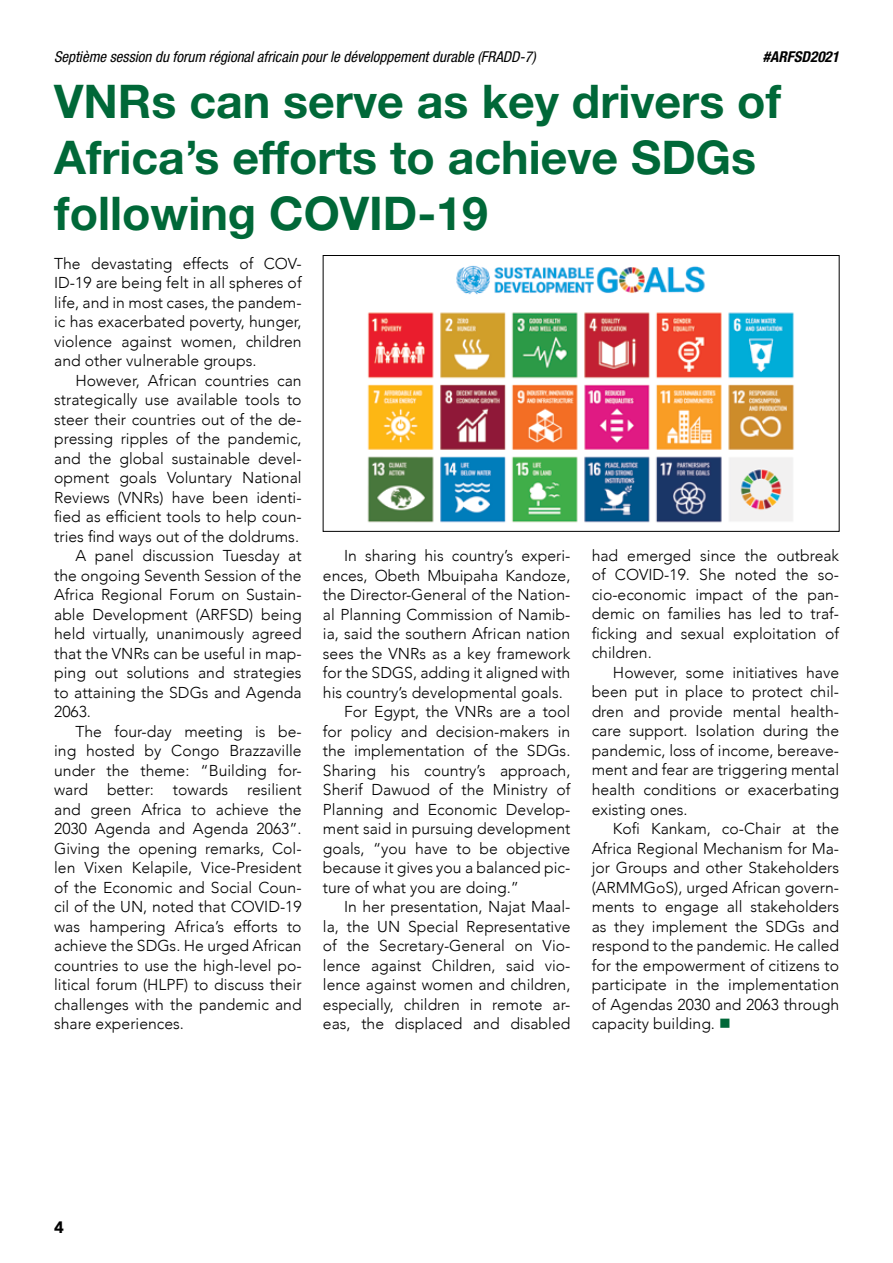
<style>
.page{position:relative;width:893px;height:1263px;background:#fff}
.page>*{position:absolute;margin:0;border:0;box-sizing:border-box;transform-origin:0 0}
.t1{font:700 46.5px/55.8px "Helvetica Neue LT Std";color:#006838}
.t2{font:900 16.5px "Avenir";color:#000}
.t3{font:300 15.75px/19.5px "Avenir";color:#000;text-align:justify}
.t4{font:italic condensed 15px "Helvetica Neue LT Std";color:#000}
.t5{font:italic 700 condensed 15px "Helvetica Neue LT Std";color:#000}
.s1{color:#006838}
</style>
<div class="page">
<img style="left:367px;top:265px;width:427px;height:258px">
<div style="left:323px;top:255px;width:516px;height:276px;border:1px solid #000"></div>
<p class="t4" style="left:54px;top:48px;width:483px">Septième session du forum régional africain pour le développement durable (FRADD-7)</p>
<p class="t5" style="left:763px;top:47px;width:78px">#ARFSD2021</p>
<h1 class="t1" style="left:54px;top:73px;width:728px">VNRs can serve as key drivers of<br>Africa’s efforts to achieve SDGs following COVID-19</h1>
<p class="t3" style="left:54px;top:253px;width:249px">The devastating effects of COV-ID-19 are being felt in all spheres of life, and in most cases, the pandem&shy;ic has exacerbated poverty, hunger, violence against women, children and other vulnerable groups.</p>
<p class="t3" style="left:75px;top:370px;width:228px">However, African countries can</p>
<p class="t3" style="left:54px;top:390px;width:249px">strategically use available tools to</p>
<p class="t3" style="left:54px;top:409px;width:249px">steer their countries out of the de-</p>
<p class="t3" style="left:54px;top:429px;width:249px">pressing ripples of the pandemic,</p>
<p class="t3" style="left:54px;top:448px;width:249px">and the global sustainable devel-</p>
<p class="t3" style="left:54px;top:468px;width:249px">opment goals Voluntary National</p>
<p class="t3" style="left:54px;top:487px;width:249px">Reviews (VNRs) have been identi-</p>
<p class="t3" style="left:54px;top:507px;width:249px">fied as efficient tools to help coun-</p>
<p class="t3" style="left:54px;top:526px;width:246px">tries find ways out of the doldrums.</p>
<p class="t3" style="left:75px;top:546px;width:228px">A panel discussion Tuesday at</p>
<p class="t3" style="left:54px;top:565px;width:249px">the ongoing Seventh Session of the</p>
<p class="t3" style="left:54px;top:585px;width:249px">Africa Regional Forum on Sustain-</p>
<p class="t3" style="left:54px;top:604px;width:249px">able Development (ARFSD) being</p>
<p class="t3" style="left:54px;top:624px;width:249px">held virtually, unanimously agreed</p>
<p class="t3" style="left:54px;top:643px;width:249px">that the VNRs can be useful in map-</p>
<p class="t3" style="left:54px;top:663px;width:249px">ping out solutions and strategies</p>
<p class="t3" style="left:54px;top:682px;width:249px">to attaining the SDGs and Agenda</p>
<p class="t3" style="left:54px;top:702px;width:38px">2063.</p>
<p class="t3" style="left:75px;top:721px;width:228px">The four-day meeting is be-</p>
<p class="t3" style="left:54px;top:741px;width:249px">ing hosted by Congo Brazzaville</p>
<p class="t3" style="left:54px;top:760px;width:249px">under the theme: “Building for-</p>
<p class="t3" style="left:54px;top:780px;width:249px">ward better: towards resilient</p>
<p class="t3" style="left:54px;top:799px;width:249px">and green Africa to achieve the</p>
<p class="t3" style="left:54px;top:819px;width:249px">2030 Agenda and Agenda 2063”.</p>
<p class="t3" style="left:54px;top:838px;width:249px">Giving the opening remarks, Col-</p>
<p class="t3" style="left:54px;top:858px;width:249px">len Vixen Kelapile, Vice-President</p>
<p class="t3" style="left:54px;top:877px;width:249px">of the Economic and Social Coun-</p>
<p class="t3" style="left:54px;top:897px;width:249px">cil of the UN, noted that COVID-19</p>
<p class="t3" style="left:54px;top:916px;width:249px">was hampering Africa’s efforts to</p>
<p class="t3" style="left:54px;top:936px;width:249px">achieve the SDGs. He urged African</p>
<p class="t3" style="left:54px;top:955px;width:249px">countries to use the high-level po-</p>
<p class="t3" style="left:54px;top:975px;width:249px">litical forum (HLPF) to discuss their</p>
<p class="t3" style="left:54px;top:994px;width:249px">challenges with the pandemic and</p>
<p class="t3" style="left:54px;top:1014px;width:131px">share experiences.</p>
<p class="t3" style="left:592px;top:546px;width:249px">had emerged since the outbreak of COVID-19. She noted the so&shy;cio-economic impact of the pan&shy;demic on families has led to traf&shy;ficking and sexual exploitation of children.</p>
<p class="t3" style="left:592px;top:663px;width:249px;text-indent:21px">However, some initiatives have been put in place to protect chil&shy;dren and provide mental health&shy;care support. Isolation during the pandemic, loss of income, bereave&shy;ment and fear are triggering mental health conditions or exacerbating existing ones.</p>
<p class="t3" style="left:592px;top:819px;width:249px;text-indent:21px">Kofi Kankam, co-Chair at the Africa Regional Mechanism for Ma&shy;jor Groups and other Stakeholders (ARMMGoS), urged African govern&shy;ments to engage all stakeholders as they implement the SDGs and respond to the pandemic. He called for the empowerment of citizens to participate in the implementation of Agendas 2030 and 2063 through capacity building. <span class="s1">■</span></p>
<p class="t3" style="left:344px;top:546px;width:228px">In sharing his country’s experi-</p>
<p class="t3" style="left:323px;top:565px;width:249px">ences, Obeth Mbuipaha Kandoze,</p>
<p class="t3" style="left:323px;top:585px;width:249px">the Director-General of the Nation-</p>
<p class="t3" style="left:323px;top:604px;width:249px">al Planning Commission of Namib-</p>
<p class="t3" style="left:323px;top:624px;width:249px">ia, said the southern African nation</p>
<p class="t3" style="left:323px;top:643px;width:249px">sees the VNRs as a key framework</p>
<p class="t3" style="left:323px;top:663px;width:249px">for the SDGS, adding it aligned with</p>
<p class="t3" style="left:323px;top:682px;width:241px">his country’s developmental goals.</p>
<p class="t3" style="left:344px;top:702px;width:228px">For Egypt, the VNRs are a tool</p>
<p class="t3" style="left:323px;top:721px;width:249px">for policy and decision-makers in</p>
<p class="t3" style="left:323px;top:741px;width:249px">the implementation of the SDGs.</p>
<p class="t3" style="left:323px;top:760px;width:249px">Sharing his country’s approach,</p>
<p class="t3" style="left:323px;top:780px;width:249px">Sherif Dawuod of the Ministry of</p>
<p class="t3" style="left:323px;top:799px;width:249px">Planning and Economic Develop-</p>
<p class="t3" style="left:323px;top:819px;width:249px">ment said in pursuing development</p>
<p class="t3" style="left:323px;top:838px;width:249px">goals, “you have to be objective</p>
<p class="t3" style="left:323px;top:858px;width:249px">because it gives you a balanced pic-</p>
<p class="t3" style="left:323px;top:877px;width:198px">ture of what you are doing.”</p>
<p class="t3" style="left:344px;top:897px;width:228px">In her presentation, Najat Maal-</p>
<p class="t3" style="left:323px;top:916px;width:249px">la, the UN Special Representative</p>
<p class="t3" style="left:323px;top:936px;width:249px">of the Secretary-General on Vio-</p>
<p class="t3" style="left:323px;top:955px;width:249px">lence against Children, said vio-</p>
<p class="t3" style="left:323px;top:975px;width:249px">lence against women and children,</p>
<p class="t3" style="left:323px;top:994px;width:249px">especially, children in remote ar-</p>
<p class="t3" style="left:323px;top:1014px;width:249px">eas, the displaced and disabled</p>
<p class="t2" style="left:54px;top:1213px;width:11px">4</p>
</div>
